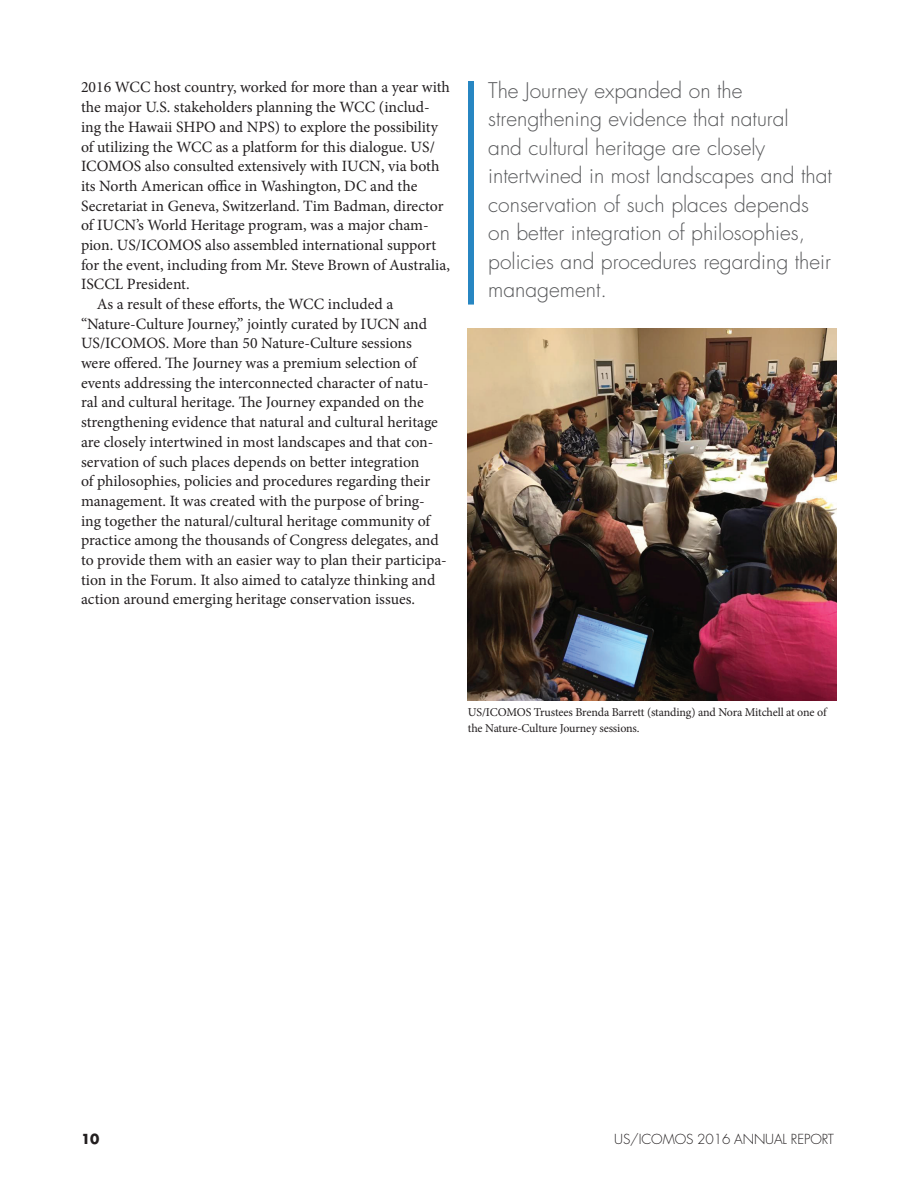
<style>
.page{position:relative;width:918px;height:1188px;background:#fff}
.page>*{position:absolute;margin:0;border:0;box-sizing:border-box;transform-origin:0 0}
.t1{font:300 21px/28.5px "Futura";color:#57585a}
.t2{font:15.75px "Minion Pro";color:#231f20}
.t3{font:300 13.5px "Futura";letter-spacing:-.01em;color:#231f20}
.t4{font:700 13.5px "Futura";color:#231f20}
.t5{font:12px/15.8px "Minion Pro";letter-spacing:-.015em;color:#231f20}
</style>
<div class="page">
<img style="left:468px;top:328px;width:369px;height:372px">
<div style="left:468px;top:81px;width:6px;height:224px;background:#2786c2"></div>
<p class="t2" style="left:81px;top:77px;width:371px">2016 WCC host country, worked for more than a year with</p>
<p class="t2" style="left:81px;top:97px;width:350px">the major U.S. stakeholders planning the WCC (includ-</p>
<p class="t2" style="left:81px;top:116px;width:359px">ing the Hawaii SHPO and NPS) to explore the possibility</p>
<p class="t2" style="left:81px;top:136px;width:355px">of utilizing the WCC as a platform for this dialogue. US/</p>
<p class="t2" style="left:81px;top:156px;width:360px">ICOMOS also consulted extensively with IUCN, via both</p>
<p class="t2" style="left:81px;top:175px;width:338px">its North American office in Washington, DC and the</p>
<p class="t2" style="left:81px;top:195px;width:364px">Secretariat in Geneva, Switzerland. Tim Badman, director</p>
<p class="t2" style="left:81px;top:215px;width:349px">of IUCN’s World Heritage program, was a major cham-</p>
<p class="t2" style="left:81px;top:234px;width:357px">pion. US/ICOMOS also assembled international support</p>
<p class="t2" style="left:81px;top:254px;width:371px">for the event, including from Mr. Steve Brown of Australia,</p>
<p class="t2" style="left:81px;top:274px;width:110px">ISCCL President.</p>
<p class="t2" style="left:97px;top:293px;width:298px">As a result of these efforts, the WCC included a</p>
<p class="t2" style="left:81px;top:313px;width:347px">“Nature-Culture Journey,” jointly curated by IUCN and</p>
<p class="t2" style="left:81px;top:333px;width:332px">US/ICOMOS. More than 50 Nature-Culture sessions</p>
<p class="t2" style="left:81px;top:352px;width:337px">were offered. The Journey was a premium selection of</p>
<p class="t2" style="left:81px;top:372px;width:349px">events addressing the interconnected character of natu-</p>
<p class="t2" style="left:81px;top:392px;width:344px">ral and cultural heritage. The Journey expanded on the</p>
<p class="t2" style="left:81px;top:412px;width:359px">strengthening evidence that natural and cultural heritage</p>
<p class="t2" style="left:81px;top:431px;width:354px">are closely intertwined in most landscapes and that con-</p>
<p class="t2" style="left:81px;top:451px;width:340px">servation of such places depends on better integration</p>
<p class="t2" style="left:81px;top:471px;width:351px">of philosophies, policies and procedures regarding their</p>
<p class="t2" style="left:81px;top:490px;width:345px">management. It was created with the purpose of bring-</p>
<p class="t2" style="left:81px;top:510px;width:351px">ing together the natural/cultural heritage community of</p>
<p class="t2" style="left:81px;top:530px;width:359px">practice among the thousands of Congress delegates, and</p>
<p class="t2" style="left:81px;top:549px;width:367px">to provide them with an easier way to plan their participa-</p>
<p class="t2" style="left:81px;top:569px;width:356px">tion in the Forum. It also aimed to catalyze thinking and</p>
<p class="t2" style="left:81px;top:589px;width:336px">action around emerging heritage conservation issues.</p>
<p class="t1" style="left:488px;top:76px;width:345px">The Journey expanded on the strengthening evidence that natural<br>and cultural heritage are closely intertwined in most landscapes and that conservation of such places depends on better integration of philosophies, policies and procedures regarding their management.</p>
<p class="t5" style="left:468px;top:704px;width:360px">US/ICOMOS Trustees Brenda Barrett (standing) and Nora Mitchell at one of the Nature-Culture Journey sessions.</p>
<p class="t4" style="left:81px;top:1130px;width:20px">10</p>
<p class="t3" style="left:614px;top:1131px;width:221px">US/ICOMOS 2016 annual report</p>
</div>
